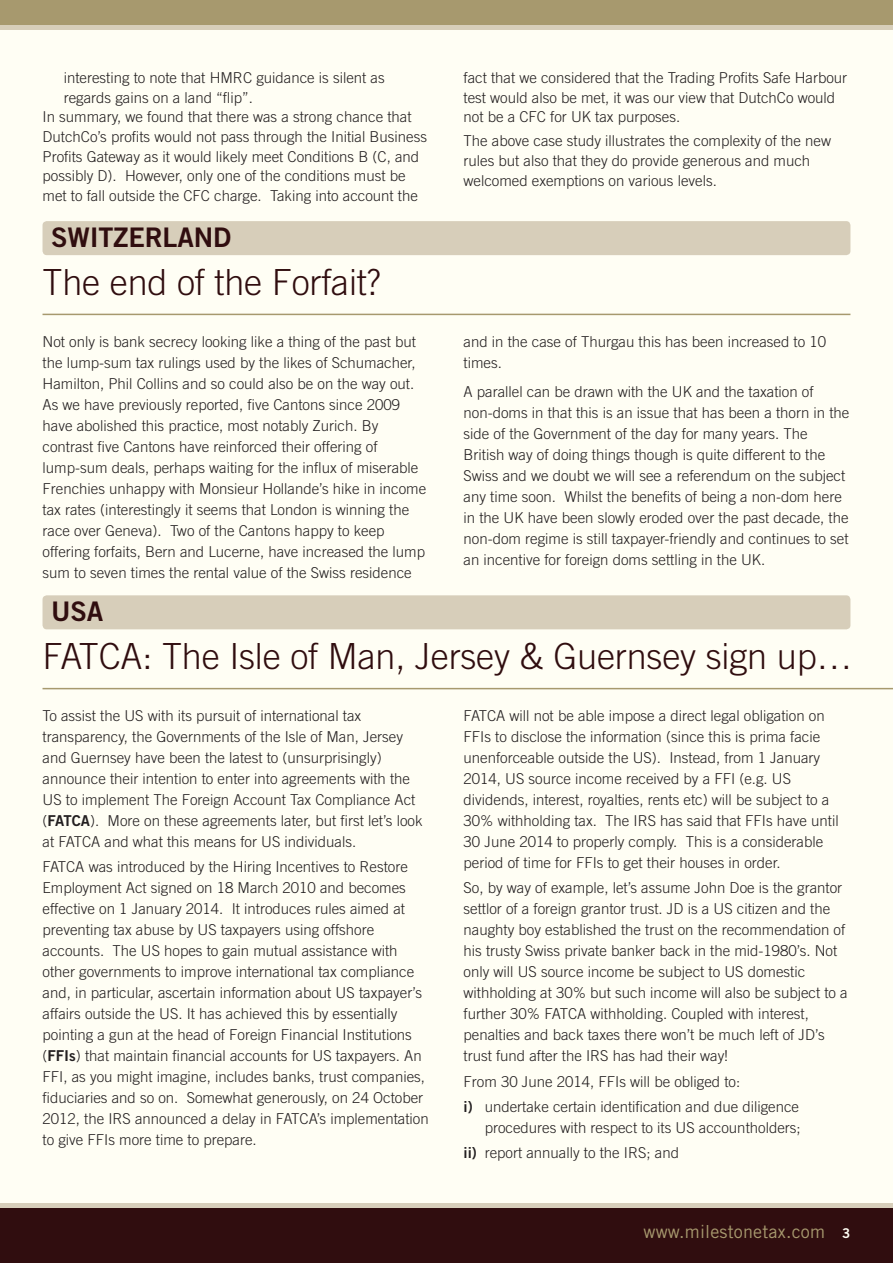
<style>
.page{position:relative;width:893px;height:1263px;background:#fffef4}
.page>*{position:absolute;margin:0;border:0;box-sizing:border-box;transform-origin:0 0}
.t1{font:300 36px "Trade Gothic LT Std";letter-spacing:-.005em;color:#300d0f}
.t2{font:27px "Trade Gothic LT Std Bd 2";letter-spacing:-.005em;color:#300d0f}
.t3{font:18px "Trade Gothic LT Std";letter-spacing:.01em;color:#a7996e}
.t4{font:300 15px/21px "Trade Gothic LT Std";color:#231f20}
.s1{font-family:"Trade Gothic LT Std Bd 2";font-weight:400}
.s2{font-family:"Trade Gothic LT Std Bd 2";font-size:13.5px;color:#fffef4}
</style>
<div class="page">
<div style="left:0;top:0;width:893px;height:26px;background:#a7996e"></div>
<hr style="left:0;top:26px;width:893px;height:4px;background:#d7ceba">
<div style="left:0;top:1208px;width:893px;height:55px;background:#300d0f"></div>
<div style="left:0;top:1203px;width:893px;height:5px;background:#d7ceba"></div>
<div style="left:43px;top:221px;width:807px;height:34px;background:#d7ceba;border-radius:4px"></div>
<hr style="left:43px;top:314px;width:807px;height:1px;background:#a7996e">
<div style="left:43px;top:595px;width:807px;height:34px;background:#d7ceba;border-radius:4px"></div>
<hr style="left:43px;top:688px;width:850px;height:1px;background:#a7996e">
<p class="t4" style="left:64px;top:67px;width:322px">interesting to note that HMRC guidance is silent as</p>
<p class="t4" style="left:64px;top:87px;width:191px">regards gains on a land “flip”.</p>
<p class="t4" style="left:43px;top:106px;width:370px">In summary, we found that there was a strong chance that</p>
<p class="t4" style="left:43px;top:126px;width:386px">DutchCo’s profits would not pass through the Initial Business</p>
<p class="t4" style="left:43px;top:146px;width:378px">Profits Gateway as it would likely meet Conditions B (C, and</p>
<p class="t4" style="left:43px;top:165px;width:365px">possibly D). However, only one of the conditions must be</p>
<p class="t4" style="left:43px;top:185px;width:377px">met to fall outside the CFC charge. Taking into account the</p>
<h2 class="t2" style="left:51px;top:221px;width:130px">SWITZERLAND</h2>
<h1 class="t1" style="left:43px;top:260px;width:340px">The end of the Forfait?</h1>
<p class="t4" style="left:463px;top:68px;width:385px;line-height:19.6px">fact that we considered that the Trading Profits Safe Harbour test would also be met, it was our view that DutchCo would not be a CFC for UK tax purposes.</p>
<p class="t4" style="left:463px;top:131px;width:369px;line-height:19.6px">The above case study illustrates the complexity of the new rules but also that they do provide generous and much welcomed exemptions on various levels.</p>
<p class="t4" style="left:43px;top:331px;width:385px">Not only is bank secrecy looking like a thing of the past but the lump-sum tax rulings used by the likes of Schumacher, Hamilton, Phil Collins and so could also be on the way out.<br>As we have previously reported, five Cantons since 2009 have abolished this practice, most notably Zurich. By contrast five Cantons have reinforced their offering of lump-sum deals, perhaps waiting for the influx of miserable Frenchies unhappy with Monsieur Hollande’s hike in income tax rates (interestingly it seems that London is winning the race over Geneva). Two of the Cantons happy to keep offering forfaits, Bern and Lucerne, have increased the lump sum to seven times the rental value of the Swiss residence</p>
<p class="t4" style="left:463px;top:331px;width:364px">and in the case of Thurgau this has been increased to 10 times.</p>
<p class="t4" style="left:463px;top:381px;width:387px">A parallel can be drawn with the UK and the taxation of non-doms in that this is an issue that has been a thorn in the side of the Government of the day for many years. The British way of doing things though is quite different to the Swiss and we doubt we will see a referendum on the subject any time soon. Whilst the benefits of being a non-dom here in the UK have been slowly eroded over the past decade, the non-dom regime is still taxpayer-friendly and continues to set an incentive for foreign doms settling in the UK.</p>
<h2 class="t2" style="left:51px;top:595px;width:54px">USA</h2>
<h1 class="t1" style="left:43px;top:634px;width:812px">FATCA: The Isle of Man, Jersey &amp; Guernsey sign up…</h1>
<p class="t4" style="left:43px;top:705px;width:382px">To assist the US with its pursuit of international tax transparency, the Governments of the Isle of Man, Jersey and Guernsey have been the latest to (unsurprisingly) announce their intention to enter into agreements with the US to implement The Foreign Account Tax Compliance Act (<span class="s1">FATCA</span>). More on these agreements later, but first let’s look at FATCA and what this means for US individuals.</p>
<p class="t4" style="left:43px;top:856px;width:388px">FATCA was introduced by the Hiring Incentives to Restore Employment Act signed on 18 March 2010 and becomes effective on 1 January 2014. It introduces rules aimed at preventing tax abuse by US taxpayers using offshore accounts. The US hopes to gain mutual assistance with other governments to improve international tax compliance and, in particular, ascertain information about US taxpayer’s affairs outside the US. It has achieved this by essentially pointing a gun at the head of Foreign Financial Institutions (<span class="s1">FFIS</span>) that maintain financial accounts for US taxpayers. An FFI, as you might imagine, includes banks, trust companies, fiduciaries and so on. Somewhat generously, on 24 October 2012, the IRS announced a delay in FATCA’s implementation to give FFIs more time to prepare.</p>
<p class="t4" style="left:463px;top:705px;width:377px">FATCA will not be able impose a direct legal obligation on FFIs to disclose the information (since this is prima facie unenforceable outside the US). Instead, from 1 January 2014, US source income received by a FFI (e.g. US dividends, interest, royalties, rents etc) will be subject to a 30% withholding tax. The IRS has said that FFIs have until 30 June 2014 to properly comply. This is a considerable period of time for FFIs to get their houses in order.</p>
<p class="t4" style="left:463px;top:877px;width:386px">So, by way of example, let’s assume John Doe is the grantor settlor of a foreign grantor trust. JD is a US citizen and the naughty boy established the trust on the recommendation of his trusty Swiss private banker back in the mid-1980’s. Not only will US source income be subject to US domestic withholding at 30% but such income will also be subject to a further 30% FATCA withholding. Coupled with interest, penalties and back taxes there won’t be much left of JD’s trust fund after the IRS has had their way!</p>
<p class="t4" style="left:463px;top:1068px;width:337px;line-height:25.2px">From 30 June 2014, FFIs will be obliged to:<br><span class="s1">I)</span> undertake certain identification and due diligence</p>
<p class="t4" style="left:463px;top:1115px;width:339px;line-height:25.2px;text-indent:21px">procedures with respect to its US accountholders;<br><span class="s1">II)</span> report annually to the IRS; and</p>
<p class="t3" style="left:644px;top:1220px;width:208px">www.milestonetax.com <span class="s2">3</span></p>
</div>
